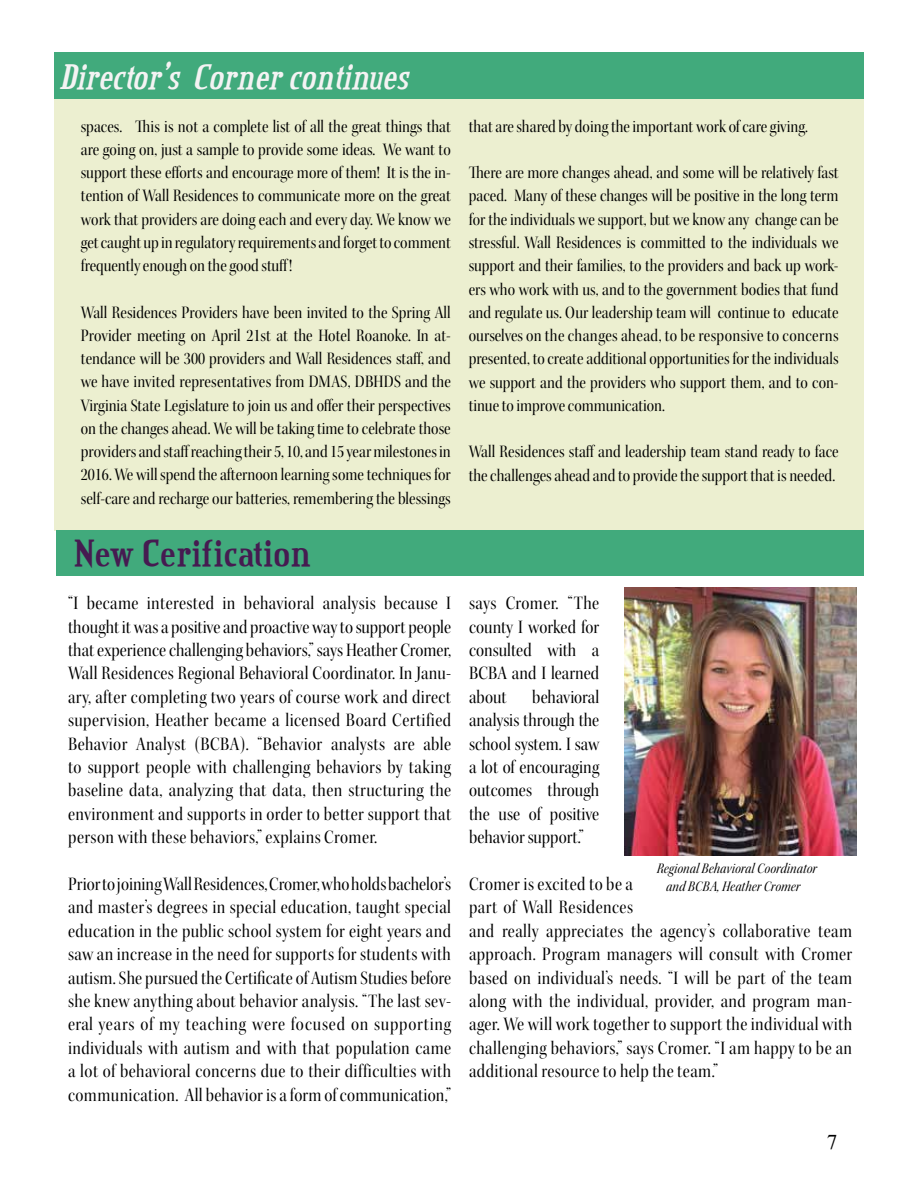
<style>
.page{position:relative;width:918px;height:1188px;background:#fff}
.page>*{position:absolute;margin:0;border:0;box-sizing:border-box;transform-origin:0 0}
.t1{font:700 36px "Credit Valley";letter-spacing:-.01em;color:#461b51}
.t2{font:italic 700 34.5px "Credit Valley";letter-spacing:-.01em;color:#f4f3f3}
.t3{font:21px "Times New Roman";color:#000}
.t4{font:19.5px/23.4px "Kepler Std Scn Disp";letter-spacing:.02em;color:#000;text-align:justify}
.t5{font:18px/23.2px "Kepler Std Scn Disp";letter-spacing:.005em;color:#000;text-align:justify}
.t6{font:15px/18px "Kepler Std Scn It Disp";letter-spacing:.01em;color:#000;text-align:center}
</style>
<div class="page">
<div style="left:54px;top:52px;width:810px;height:479px;background:#ecefd0"></div>
<div style="left:54px;top:52px;width:810px;height:47px;background:#41aa7c"></div>
<div style="left:56px;top:531px;width:808px;height:45px;background:#41aa7c"></div>
<img style="left:625px;top:587px;width:232px;height:269px">
<h2 class="t2" style="left:59px;top:58px;width:351px">Director’s Corner continues</h2>
<p class="t5" style="left:81px;top:115px;width:371px">spaces. This is not a complete list of all the great things that are going on, just a sample to provide some ideas. We want to support these efforts and encourage more of them! It is the in&shy;tention of Wall Residences to communicate more on the great work that providers are doing each and every day. We know we get caught up in regulatory requirements and forget to comment frequently enough on the good stuff!</p>
<p class="t5" style="left:81px;top:301px;width:371px">Wall Residences Providers have been invited to the Spring All Provider meeting on April 21st at the Hotel Roanoke. In at&shy;tendance will be 300 providers and Wall Residences staff, and we have invited representatives from DMAS, DBHDS and the Virginia State Legislature to join us and offer their perspectives on the changes ahead. We will be taking time to celebrate those providers and staff reaching their 5, 10, and 15 year milestones in 2016. We will spend the afternoon learning some techniques for self-care and recharge our batteries, remembering the blessings</p>
<h1 class="t1" style="left:74px;top:532px;width:239px">New Cerification</h1>
<p class="t4" style="left:68px;top:592px;width:385px">“I became interested in behavioral analysis because I thought it was a positive and proactive way to support people that experience challenging behaviors,” says Heather Cromer, Wall Residences Regional Behavioral Coordinator. In Janu&shy;ary, after completing two years of course work and direct supervision, Heather became a licensed Board Certified Behavior Analyst (BCBA). “Behavior analysts are able to support people with challenging behaviors by taking baseline data, analyzing that data, then structuring the environment and supports in order to better support that person with these behaviors,” explains Cromer.</p>
<p class="t4" style="left:68px;top:872px;width:385px">Prior to joining Wall Residences, Cromer, who holds bachelor’s and master’s degrees in special education, taught special education in the public school system for eight years and saw an increase in the need for supports for students with autism. She pursued the Certificate of Autism Studies before she knew anything about behavior analysis. “The last sev&shy;eral years of my teaching were focused on supporting individuals with autism and with that population came a lot of behavioral concerns due to their difficulties with communication. All behavior is a form of communication,”</p>
<p class="t5" style="left:469px;top:115px;width:341px">that are shared by doing the important work of care giving.</p>
<p class="t5" style="left:469px;top:161px;width:371px">There are more changes ahead, and some will be relatively fast paced. Many of these changes will be positive in the long term for the individuals we support, but we know any change can be stressful. Wall Residences is committed to the individuals we support and their families, to the providers and back up work&shy;ers who work with us, and to the government bodies that fund and regulate us. Our leadership team will continue to educate ourselves on the changes ahead, to be responsive to concerns presented, to create additional opportunities for the individuals we support and the providers who support them, and to con&shy;tinue to improve communication.</p>
<p class="t5" style="left:469px;top:440px;width:371px">Wall Residences staff and leadership team stand ready to face the challenges ahead and to provide the support that is needed.</p>
<p class="t4" style="left:469px;top:592px;width:132px">says Cromer. “The county I worked for consulted with a BCBA and I learned about</p>
<p class="t4" style="left:469px;top:685px;width:132px;text-indent:63px">behavioral analysis through the school system. I saw a lot of encouraging outcomes through the use of positive behavior support.”</p>
<p class="t4" style="left:469px;top:872px;width:385px;text-align:left">Cromer is excited to be a<br>part of Wall Residences<br>and really appreciates the agency’s collaborative team approach. Program managers will consult with Cromer based on individual’s needs. “I will be part of the team along with the individual, provider, and program man&shy;ager. We will work together to support the individual with challenging behaviors,” says Cromer. “I am happy to be an additional resource to help the team.”</p>
<p class="t6" style="left:657px;top:860px;width:162px">Regional Behavioral Coordinator and BCBA, Heather Cromer</p>
<p class="t3" style="left:827px;top:1128px;width:12px">7</p>
</div>
